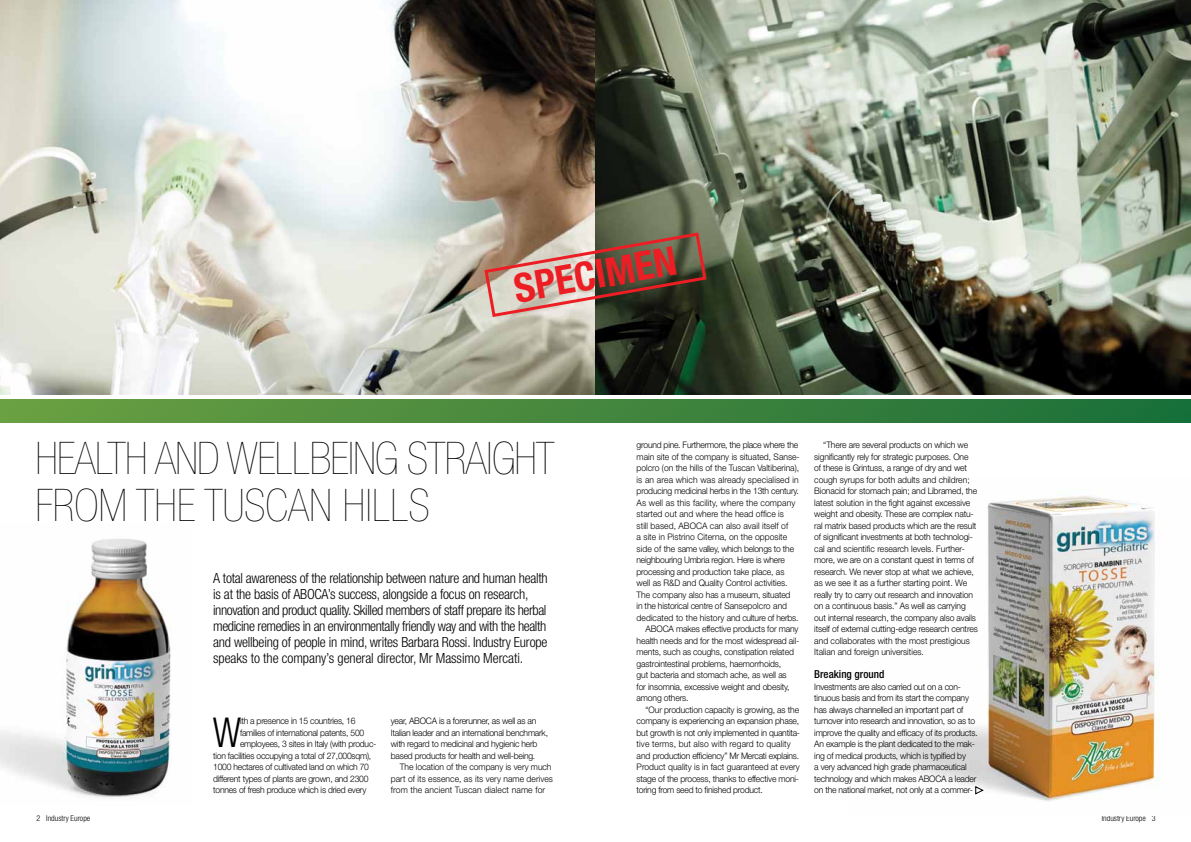
<style>
.page{position:relative;width:1191px;height:842px;background:#fff}
.page>*{position:absolute;margin:0;border:0;box-sizing:border-box;transform-origin:0 0}
.t1{font:200 condensed 45px/47px "Helvetica Neue LT Pro";letter-spacing:-.02em;color:#000}
.t2{font:300 condensed 41.2px "Helvetica Neue LT Pro";color:#000;scale:.95 1}
.t3{font:700 condensed 40px "Helvetica Neue LT Pro";color:#ed1d24}
.t4{font:300 condensed 14px/16px "Helvetica Neue LT Pro";letter-spacing:-.02em;color:#000}
.t5{font:500 condensed 11px "Helvetica Neue LT Pro";color:#000}
.t6{font:300 9px/11.5px "Helvetica Neue LT Pro";letter-spacing:-.015em;color:#000;scale:.95 1}
.t7{font:300 9px/11.5px "Helvetica Neue LT Pro";letter-spacing:.005em;color:#000;scale:.95 1}
.t8{font:300 9px "Helvetica Neue LT Pro";letter-spacing:.015em;color:#000;scale:.95 1}
.t9{font:300 condensed 8px "Helvetica Neue LT Pro";color:#000}
</style>
<div class="page">
<img style="left:876px;top:496px;width:283px;height:305px">
<img style="left:0;top:0;width:1191px;height:394px">
<div style="left:0;top:400px;width:1191px;height:22px;background:linear-gradient(to right,#6ca042,#1a6e39)"></div>
<img style="left:0;top:539px;width:172px;height:259px">
<svg style="left:975px;top:786px;width:8px;height:8px"></svg>
<svg style="left:483px;top:231px;width:225px;height:88px;background:#8e7d6d"></svg>
<h3 class="t3" style="left:510px;top:265px;width:166px;rotate:-10deg">SPECIMEN</h3>
<h1 class="t1" style="left:35px;top:435px;width:520px">HEALTH AND WELLBEING STRAIGHT<br>FROM THE TUSCAN HILLS</h1>
<p class="t6" style="left:636px;top:439px;width:172px">ground pine. Furthermore, the place where the</p>
<p class="t6" style="left:636px;top:450px;width:173px">main site of the company is situated, Sanse-</p>
<p class="t6" style="left:636px;top:462px;width:173px">polcro (on the hills of the Tuscan Valtiberina),</p>
<p class="t8" style="left:636px;top:474px;width:172px">is an area which was already specialised in</p>
<p class="t6" style="left:636px;top:485px;width:172px">producing medicinal herbs in the 13th century.</p>
<p class="t8" style="left:636px;top:497px;width:169px">As well as this facility, where the company</p>
<p class="t7" style="left:636px;top:508px;width:157px">started out and where the head office is</p>
<p class="t7" style="left:636px;top:519px;width:161px">still based, ABOCA can also avail itself of</p>
<p class="t7" style="left:636px;top:531px;width:160px">a site in Pistrino Citerna, on the opposite</p>
<p class="t6" style="left:636px;top:542px;width:167px">side of the same valley, which belongs to the</p>
<p class="t6" style="left:636px;top:554px;width:158px">neighbouring Umbria region. Here is where</p>
<p class="t6" style="left:636px;top:565px;width:157px">processing and production take place, as</p>
<p class="t6" style="left:636px;top:577px;width:160px">well as R&amp;D and Quality Control activities.</p>
<p class="t6" style="left:636px;top:588px;width:163px">The company also has a museum, situated</p>
<p class="t6" style="left:636px;top:600px;width:160px">in the historical centre of Sansepolcro and</p>
<p class="t7" style="left:636px;top:611px;width:172px">dedicated to the history and culture of herbs.</p>
<p class="t6" style="left:645px;top:623px;width:162px">ABOCA makes effective products for many</p>
<p class="t6" style="left:636px;top:634px;width:173px">health needs and for the most widespread ail-</p>
<p class="t6" style="left:636px;top:646px;width:167px">ments, such as coughs, constipation related</p>
<p class="t6" style="left:636px;top:657px;width:154px">gastrointestinal problems, haemorrhoids,</p>
<p class="t6" style="left:636px;top:669px;width:159px">gut bacteria and stomach ache, as well as</p>
<p class="t6" style="left:636px;top:680px;width:163px">for insomnia, excessive weight and obesity,</p>
<p class="t6" style="left:636px;top:692px;width:56px">among others.</p>
<p class="t6" style="left:645px;top:703px;width:163px">“Our production capacity is growing, as the</p>
<p class="t6" style="left:636px;top:715px;width:173px">company is experiencing an expansion phase,</p>
<p class="t6" style="left:636px;top:726px;width:173px">but growth is not only implemented in quantita-</p>
<p class="t8" style="left:636px;top:738px;width:164px">tive terms, but also with regard to quality</p>
<p class="t6" style="left:636px;top:749px;width:173px">and production efficiency” Mr Mercati explains.</p>
<p class="t6" style="left:636px;top:761px;width:173px">Product quality is in fact guaranteed at every</p>
<p class="t6" style="left:636px;top:772px;width:172px">stage of the process, thanks to effective moni-</p>
<p class="t6" style="left:636px;top:784px;width:134px">toring from seed to finished product.</p>
<p class="t4" style="left:213px;top:569px;width:336px">A total awareness of the relationship between nature and human health is at the basis of ABOCA’s success, alongside a focus on research, innovation and product quality. Skilled members of staff prepare its herbal medicine remedies in an environmentally friendly way and with the health and wellbeing of people in mind, writes Barbara Rossi. Industry Europe speaks to the company’s general director, Mr Massimo Mercati.</p>
<p class="t6" style="left:391px;top:715px;width:167px">year, ABOCA is a forerunner, as well as an Italian leader and an international benchmark, with regard to medicinal and hygienic herb based products for health and well-being.</p>
<p class="t7" style="left:391px;top:761px;width:172px;text-indent:9px">The location of the company is very much part of its essence, as its very name derives from the ancient Tuscan dialect name for</p>
<h2 class="t2" style="left:213px;top:709px;width:31px">W</h2>
<p class="t6" style="left:240px;top:715px;width:123px">ith a presence in 15 countries, 16</p>
<p class="t6" style="left:240px;top:726px;width:132px">families of international patents, 500</p>
<p class="t6" style="left:240px;top:738px;width:145px">employees, 3 sites in Italy (with produc-</p>
<p class="t6" style="left:213px;top:749px;width:168px">tion facilities occupying a total of 27,000sqm),</p>
<p class="t6" style="left:213px;top:761px;width:166px">1000 hectares of cultivated land on which 70</p>
<p class="t6" style="left:213px;top:772px;width:165px">different types of plants are grown, and 2300</p>
<p class="t6" style="left:213px;top:784px;width:163px">tonnes of fresh produce which is dried every</p>
<p class="t6" style="left:814px;top:439px;width:174px;text-indent:9px">“There are several products on which we significantly rely for strategic purposes. One<br>of these is Grintuss, a range of dry and wet cough syrups for both adults and children; Bionacid for stomach pain; and Libramed, the latest solution in the fight against excessive weight and obesity. These are complex natu&shy;ral matrix based products which are the result of significant investments at both technologi&shy;cal and scientific research levels. Further&shy;more, we are on a constant quest in terms of research. We never stop at what we achieve, as we see it as a further starting point. We really try to carry out research and innovation on a continuous basis.” As well as carrying out internal research, the company also avails itself of external cutting-edge research centres and collaborates with the most prestigious Italian and foreign universities.</p>
<p class="t5" style="left:814px;top:668px;width:72px">Breaking ground</p>
<p class="t6" style="left:814px;top:680px;width:174px">Investments are also carried out on a con&shy;tinuous basis and from its start the company has always channelled an important part of turnover into research and innovation, so as to improve the quality and efficacy of its products.<br>An example is the plant dedicated to the mak&shy;ing of medical products, which is typified by<br>a very advanced high grade pharmaceutical technology and which makes ABOCA a leader on the national market, not only at a commer-</p>
<p class="t9" style="left:37px;top:813px;width:55px">2 Industry Europe</p>
<p class="t9" style="left:1101px;top:813px;width:55px">Industry Europe 3</p>
</div>
